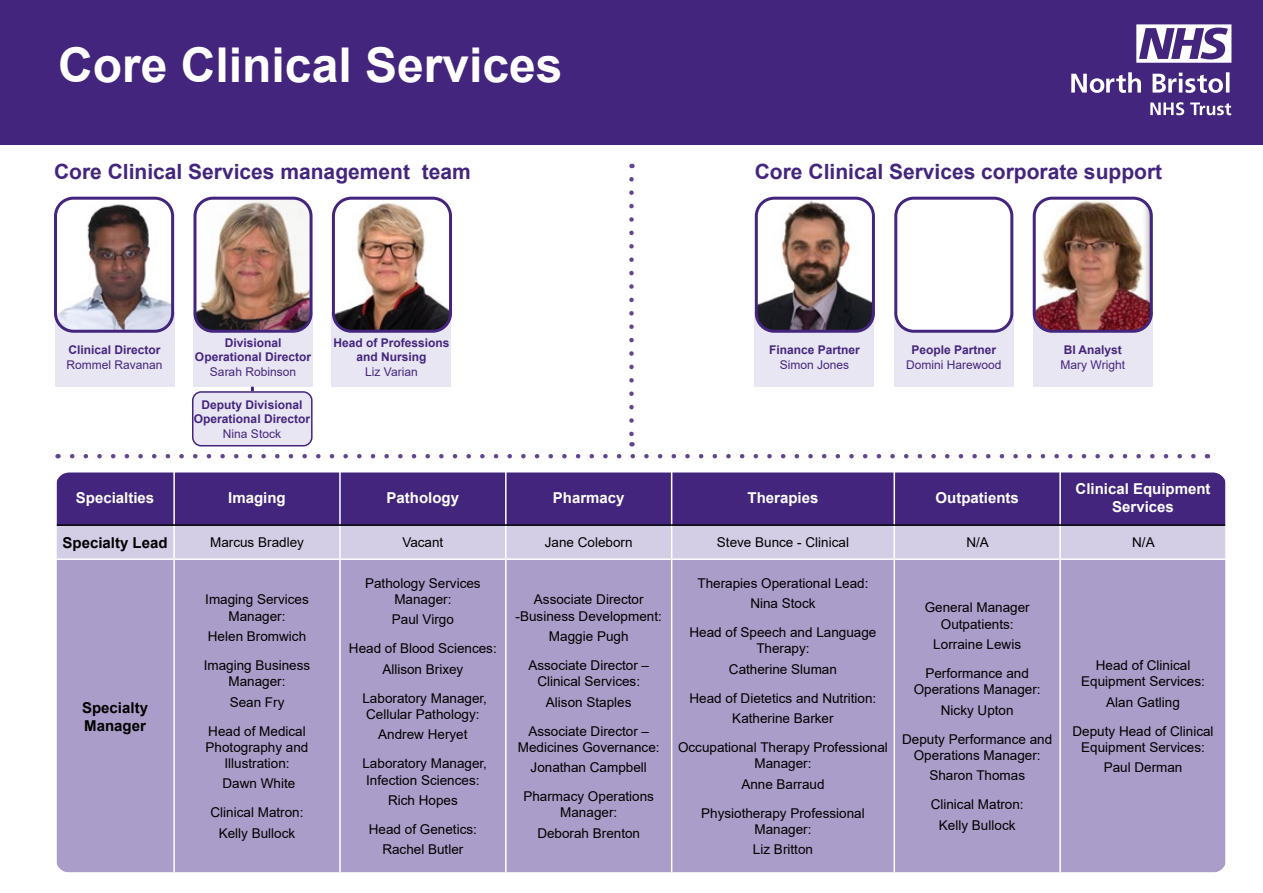
<style>
.page{position:relative;width:1263px;height:893px;background:#fff}
.page>*{position:absolute;margin:0;border:0;box-sizing:border-box;transform-origin:0 0}
.t1{font:700 48px "Arial";color:#fff}
.t2{font:700 21px "Arial";color:#44257d}
.t3{font:700 15px/18px "Arial";color:#fff;text-align:center}
.t4{font:700 15px/18px "Arial";color:#000}
.t5{font:13.5px/16.2px "Arial";color:#000;text-align:center}
.t6{font:700 12px/14.4px "Arial";color:#44257d;text-align:center}
.t7{font:12px "Arial";color:#44257d}
</style>
<div class="page">
<div style="left:0;top:0;width:1263px;height:145px;background:#44257d"></div>
<svg style="left:1150px;top:102px;width:81px;height:13px"></svg>
<svg style="left:1071px;top:72px;width:158px;height:21px"></svg>
<svg style="left:1136px;top:24px;width:95px;height:39px"></svg>
<div style="left:55px;top:313px;width:119px;height:74px;background:#e9e6f3"></div>
<img style="left:58px;top:198px;width:115px;height:131px">
<div style="left:54px;top:197px;width:120px;height:136px;border:3px solid #44257d;border-radius:18px"></div>
<div style="left:193px;top:313px;width:120px;height:74px;background:#e9e6f3"></div>
<img style="left:197px;top:201px;width:112px;height:128px">
<div style="left:193px;top:197px;width:120px;height:136px;border:3px solid #44257d;border-radius:18px"></div>
<div style="left:332px;top:313px;width:119px;height:74px;background:#e9e6f3"></div>
<img style="left:333px;top:198px;width:115px;height:131px">
<div style="left:332px;top:197px;width:120px;height:136px;border:3px solid #44257d;border-radius:18px"></div>
<div style="left:755px;top:313px;width:119px;height:74px;background:#e9e6f3"></div>
<img style="left:756px;top:198px;width:115px;height:131px">
<div style="left:755px;top:197px;width:120px;height:136px;border:3px solid #44257d;border-radius:18px"></div>
<div style="left:894px;top:313px;width:119px;height:74px;background:#e9e6f3"></div>
<div style="left:896px;top:198px;width:116px;height:133px;background:#fff;border-radius:18px"></div>
<div style="left:894px;top:197px;width:119px;height:136px;border:3px solid #44257d;border-radius:18px"></div>
<div style="left:1033px;top:313px;width:119px;height:74px;background:#e9e6f3"></div>
<img style="left:1034px;top:198px;width:115px;height:131px">
<div style="left:1033px;top:197px;width:120px;height:136px;border:3px solid #44257d;border-radius:18px"></div>
<svg style="left:629px;top:179px;width:5px;height:267px"></svg>
<svg style="left:58px;top:454px;width:1135px;height:4px"></svg>
<div style="left:57px;top:473px;width:1168px;height:51px;background:#44257d"></div>
<div style="left:57px;top:526px;width:1168px;height:32px;background:#d4cde6"></div>
<div style="left:57px;top:560px;width:1168px;height:311px;background:#ab9dc9"></div>
<hr style="left:173px;top:471px;width:2px;height:53px;background:#fff">
<hr style="left:339px;top:471px;width:2px;height:53px;background:#fff">
<hr style="left:505px;top:471px;width:2px;height:53px;background:#fff">
<hr style="left:671px;top:471px;width:1px;height:53px;background:#fff">
<hr style="left:893px;top:471px;width:2px;height:53px;background:#fff">
<hr style="left:1059px;top:471px;width:2px;height:53px;background:#fff">
<hr style="left:173px;top:526px;width:2px;height:32px;background:#fff">
<hr style="left:339px;top:526px;width:2px;height:32px;background:#fff">
<hr style="left:505px;top:526px;width:2px;height:32px;background:#fff">
<hr style="left:671px;top:526px;width:1px;height:32px;background:#fff">
<hr style="left:893px;top:526px;width:2px;height:32px;background:#fff">
<hr style="left:1059px;top:526px;width:2px;height:32px;background:#fff">
<hr style="left:173px;top:560px;width:2px;height:312px;background:#fff">
<hr style="left:339px;top:560px;width:2px;height:312px;background:#fff">
<hr style="left:505px;top:560px;width:2px;height:312px;background:#fff">
<hr style="left:671px;top:560px;width:1px;height:312px;background:#fff">
<hr style="left:893px;top:560px;width:2px;height:312px;background:#fff">
<hr style="left:1059px;top:560px;width:2px;height:312px;background:#fff">
<hr style="left:57px;top:524px;width:117px;height:2px;background:#000">
<hr style="left:174px;top:524px;width:166px;height:2px;background:#000">
<hr style="left:340px;top:524px;width:166px;height:2px;background:#000">
<hr style="left:506px;top:524px;width:166px;height:2px;background:#000">
<hr style="left:672px;top:524px;width:222px;height:2px;background:#000">
<hr style="left:894px;top:524px;width:166px;height:2px;background:#000">
<hr style="left:1060px;top:524px;width:165px;height:2px;background:#000">
<div style="left:47px;top:463px;width:1188px;height:418px;border:9px solid #fff;border-radius:18px"></div>
<svg style="left:251px;top:387px;width:3px;height:4px"></svg>
<div style="left:193px;top:392px;width:119px;height:54px;background:#e9e6f3;border-radius:9px"></div>
<div style="left:192px;top:391px;width:121px;height:55px;border:2px solid #44257d;border-radius:9px"></div>
<h1 class="t1" style="left:58px;top:31px;width:506px">Core Clinical Services</h1>
<h2 class="t2" style="left:54px;top:157px;width:418px">Core Clinical Services management team</h2>
<p class="t6" style="left:69px;top:343px;width:94px">Clinical Director</p>
<p class="t7" style="left:67px;top:356px;width:98px">Rommel Ravanan</p>
<p class="t6" style="left:195px;top:336px;width:118px">Divisional<br>Operational Director</p>
<p class="t7" style="left:210px;top:363px;width:88px">Sarah Robinson</p>
<p class="t6" style="left:194px;top:398px;width:118px">Deputy Divisional<br>Operational Director</p>
<p class="t7" style="left:223px;top:425px;width:60px">Nina Stock</p>
<p class="t6" style="left:333px;top:336px;width:118px">Head of Professions and Nursing</p>
<p class="t7" style="left:365px;top:363px;width:54px">Liz Varian</p>
<h2 class="t2" style="left:755px;top:157px;width:409px">Core Clinical Services corporate support</h2>
<p class="t6" style="left:769px;top:343px;width:92px">Finance Partner</p>
<p class="t7" style="left:780px;top:356px;width:71px">Simon Jones</p>
<p class="t6" style="left:911px;top:343px;width:86px">People Partner</p>
<p class="t7" style="left:906px;top:356px;width:97px">Domini Harewood</p>
<p class="t6" style="left:1064px;top:343px;width:60px">BI Analyst</p>
<p class="t7" style="left:1060px;top:356px;width:66px">Mary Wright</p>
<p class="t3" style="left:76px;top:489px;width:80px">Specialties</p>
<p class="t3" style="left:228px;top:489px;width:59px">Imaging</p>
<p class="t3" style="left:387px;top:489px;width:74px">Pathology</p>
<p class="t3" style="left:553px;top:489px;width:73px">Pharmacy</p>
<p class="t3" style="left:747px;top:489px;width:72px">Therapies</p>
<p class="t3" style="left:935px;top:489px;width:85px">Outpatients</p>
<p class="t3" style="left:1075px;top:480px;width:137px">Clinical Equipment<br>Services</p>
<p class="t4" style="left:63px;top:533px;width:107px">Specialty Lead</p>
<p class="t5" style="left:210px;top:534px;width:95px">Marcus Bradley</p>
<p class="t5" style="left:402px;top:534px;width:43px">Vacant</p>
<p class="t5" style="left:545px;top:534px;width:89px">Jane Coleborn</p>
<p class="t5" style="left:717px;top:534px;width:134px">Steve Bunce - Clinical</p>
<p class="t5" style="left:966px;top:534px;width:24px">N/A</p>
<p class="t5" style="left:1132px;top:534px;width:24px">N/A</p>
<p class="t4" style="left:82px;top:698px;width:67px">Specialty<br>Manager</p>
<p class="t5" style="left:205px;top:591px;width:105px">Imaging Services<br>Manager:</p>
<p class="t5" style="left:204px;top:622px;width:108px;line-height:29px">Helen Bromwich<br>Imaging Business</p>
<p class="t5" style="left:229px;top:671px;width:59px;line-height:20.4px;text-align:left">Manager:<br>Sean Fry</p>
<p class="t5" style="left:206px;top:723px;width:104px">Head of Medical<br>Photography and<br>Illustration:</p>
<p class="t5" style="left:211px;top:769px;width:95px;line-height:29px">Dawn White<br>Clinical Matron:</p>
<p class="t5" style="left:219px;top:825px;width:78px">Kelly Bullock</p>
<p class="t5" style="left:365px;top:575px;width:117px">Pathology Services<br>Manager:</p>
<p class="t5" style="left:349px;top:605px;width:149px;line-height:29px">Paul Virgo<br>Head of Blood Sciences:</p>
<p class="t5" style="left:362px;top:654px;width:126px;line-height:29px">Allison Brixey<br>Laboratory Manager,</p>
<p class="t5" style="left:366px;top:704px;width:115px;line-height:20.4px">Cellular Pathology:<br>Andrew Heryet</p>
<p class="t5" style="left:362px;top:755px;width:126px;text-align:left">Laboratory Manager,<br>Infection Sciences:</p>
<p class="t5" style="left:369px;top:786px;width:110px;line-height:29px">Rich Hopes<br>Head of Genetics:</p>
<p class="t5" style="left:382px;top:841px;width:83px">Rachel Butler</p>
<p class="t5" style="left:516px;top:591px;width:148px">Associate Director -Business Development:</p>
<p class="t5" style="left:528px;top:622px;width:122px;line-height:29px">Maggie Pugh<br>Associate Director –</p>
<p class="t5" style="left:537px;top:671px;width:104px;line-height:20.4px">Clinical Services:<br>Alison Staples</p>
<p class="t5" style="left:518px;top:723px;width:143px">Associate Director –<br>Medicines Governance:</p>
<p class="t5" style="left:523px;top:753px;width:132px;line-height:29px">Jonathan Campbell<br>Pharmacy Operations</p>
<p class="t5" style="left:537px;top:802px;width:104px;line-height:20.4px">Manager:<br>Deborah Brenton</p>
<p class="t5" style="left:697px;top:573px;width:173px;line-height:20.4px">Therapies Operational Lead:<br>Nina Stock</p>
<p class="t5" style="left:689px;top:624px;width:188px">Head of Speech and Language<br>Therapy:</p>
<p class="t5" style="left:689px;top:654px;width:188px;line-height:29px">Catherine Sluman<br>Head of Dietetics and Nutrition:</p>
<p class="t5" style="left:678px;top:704px;width:211px;line-height:29px">Katherine Barker<br>Occupational Therapy Professional</p>
<p class="t5" style="left:741px;top:753px;width:85px;line-height:20.4px">Manager:<br>Anne Barraud</p>
<p class="t5" style="left:701px;top:805px;width:165px">Physiotherapy Professional<br>Manager:</p>
<p class="t5" style="left:753px;top:841px;width:62px">Liz Britton</p>
<p class="t5" style="left:925px;top:599px;width:107px">General Manager<br>Outpatients:</p>
<p class="t5" style="left:925px;top:630px;width:105px;line-height:29px">Lorraine Lewis<br>Performance and</p>
<p class="t5" style="left:914px;top:679px;width:128px;line-height:20.4px">Operations Manager:<br>Nicky Upton</p>
<p class="t5" style="left:902px;top:731px;width:152px">Deputy Performance and<br>Operations Manager:</p>
<p class="t5" style="left:929px;top:761px;width:97px;line-height:29px;text-align:left">Sharon Thomas<br>Clinical Matron:</p>
<p class="t5" style="left:939px;top:817px;width:78px">Kelly Bullock</p>
<p class="t5" style="left:1081px;top:657px;width:125px">Head of Clinical<br>Equipment Services:</p>
<p class="t5" style="left:1072px;top:687px;width:143px;line-height:29px">Alan Gatling<br>Deputy Head of Clinical</p>
<p class="t5" style="left:1081px;top:737px;width:125px;line-height:20.4px">Equipment Services:<br>Paul Derman</p>
</div>
